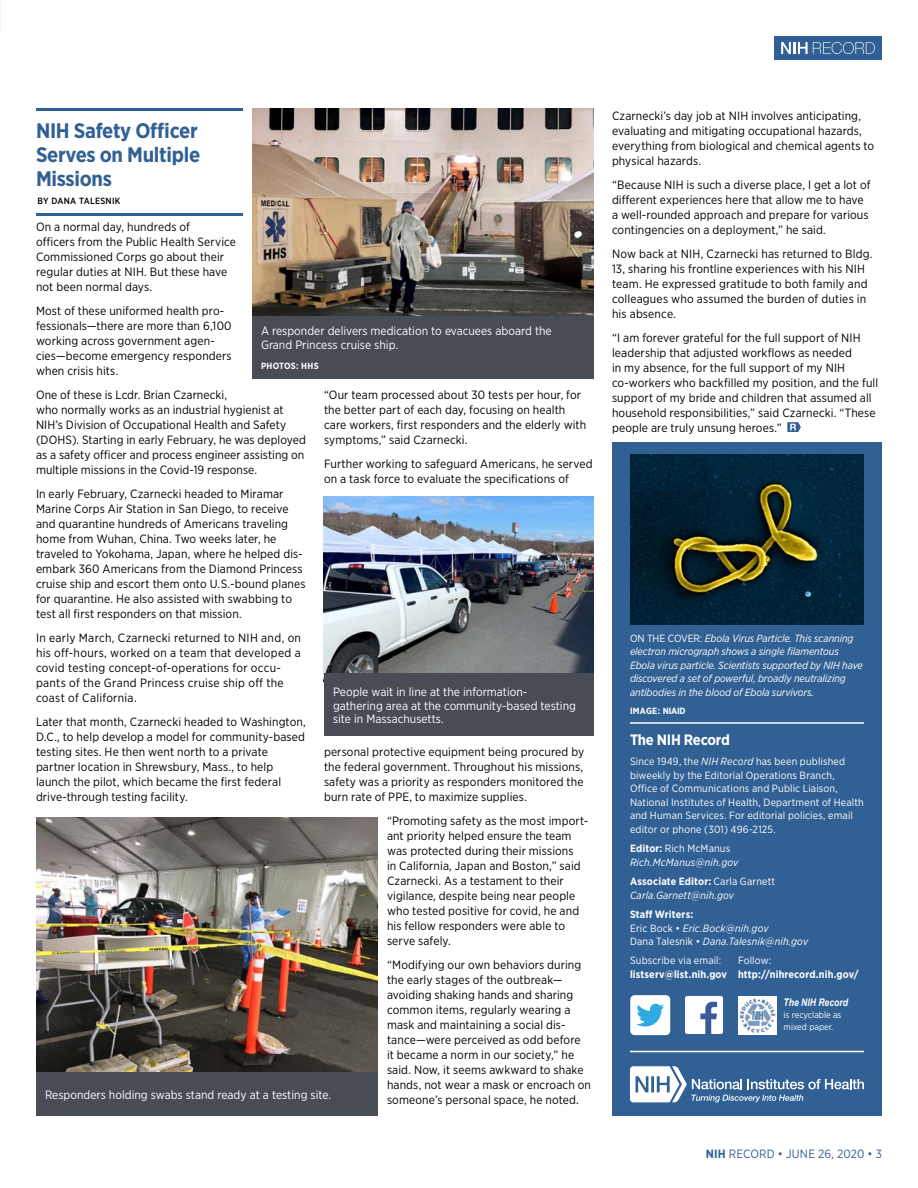
<style>
.page{position:relative;width:918px;height:1188px;background:#fff}
.page>*{position:absolute;margin:0;border:0;box-sizing:border-box;transform-origin:0 0}
.Head_1_Line_Rules_wi{font:700 21px/24px "Gotham Narrow";letter-spacing:-.015em;color:#316094;text-align:justify}
.Head_2_Subheads_Body{font:700 15px "Gotham Narrow";letter-spacing:-.015em;color:#fff}
.Body_2__Briefs_and_S{font:12px/15px "Gotham Narrow";letter-spacing:.01em;color:#000}
.Photo_caption_revers{font:12px/13.5px "Gotham Narrow";color:#fff}
.Body_2__Briefs_and_S-2{font:12px "Gotham Narrow";letter-spacing:.01em;color:#316094}
.Body_2__Briefs_and_S-3{font:10.5px/13.5px "Gotham Narrow";letter-spacing:.015em;color:#fff}
.Photo_caption_revers-2{font:italic 10.5px/13.5px "Gotham Narrow";letter-spacing:-.005em;color:#fff}
.Body_2__Briefs_and_S-4{font:italic 10.5px/13.5px "Gotham Narrow";letter-spacing:.015em;color:#fff}
.Body_2__Briefs_and_S-5{font:700 10.5px/13.5px "Gotham Narrow";letter-spacing:.015em;color:#fff}
.Photo_caption_revers-3{font:italic 700 10.5px "Arial Narrow";color:#fff}
.Photo_caption_revers-4{font:9px/12px "Gotham Narrow";color:#fff}
.Byline{font:500 9px "Gotham Narrow";letter-spacing:.03em;color:#000}
.Photo_caption_revers-5{font:700 9px "Gotham Narrow";letter-spacing:-.01em;color:#fff}
.Photo_credit_reverse{font:700 9px "Gotham Narrow";letter-spacing:.03em;color:#fff}
.s1{font-style:normal}
.s2{font-style:italic}
.s3{font-weight:700;font-style:normal}
.s4{font-weight:400}
.s5{font-weight:700}
</style>
<div class="page">
<div style="left:774px;top:36px;width:108px;height:24px;background:#316094"></div>
<svg style="left:781px;top:42px;width:94px;height:12px"></svg>
<hr style="left:36px;top:108px;width:207px;height:3px;background:#316094">
<hr style="left:36px;top:213px;width:207px;height:3px;background:#316094">
<img style="left:252px;top:108px;width:342px;height:208px">
<svg style="left:787px;top:422px;width:14px;height:10px"></svg>
<img style="left:36px;top:817px;width:342px;height:256px">
<div style="left:252px;top:316px;width:342px;height:64px;background:#474c55"></div>
<div style="left:612px;top:443px;width:270px;height:673px;background:#316094"></div>
<hr style="left:630px;top:722px;width:234px;height:2px;background:#fff">
<svg style="left:630px;top:1066px;width:234px;height:36px"></svg>
<hr style="left:630px;top:1051px;width:234px;height:1px;background:#fff">
<svg style="left:630px;top:995px;width:40px;height:40px;background:#c8e7f5"></svg>
<svg style="left:685px;top:995px;width:39px;height:39px"></svg>
<div style="left:738px;top:996px;width:39px;height:38px;background:#fff"></div>
<img style="left:740px;top:998px;width:35px;height:35px">
<img style="left:630px;top:454px;width:234px;height:171px">
<div style="left:36px;top:1073px;width:342px;height:43px;background:#474c55"></div>
<img style="left:323px;top:497px;width:271px;height:184px">
<div style="left:324px;top:674px;width:270px;height:62px;background:#474c55"></div>
<p class="Head_1_Line_Rules_wi" style="left:36px;top:118px;width:166px">NIH Safety Officer Serves on Multiple Missions</p>
<p class="Byline" style="left:38px;top:195px;width:84px">BY DANA TALESNIK</p>
<p class="Body_2__Briefs_and_S" style="left:36px;top:219px;width:202px">On a normal day, hundreds of<br>officers from the Public Health Service<br>Commissioned Corps go about their regular duties at NIH. But these have not been normal days.</p>
<p class="Body_2__Briefs_and_S" style="left:36px;top:303px;width:197px">Most of these uniformed health pro&shy;fessionals—there are more than 6,100 working across government agen&shy;cies—become emergency responders when crisis hits.</p>
<p class="Body_2__Briefs_and_S" style="left:36px;top:387px;width:272px">One of these is Lcdr. Brian Czarnecki,<br>who normally works as an industrial hygienist at NIH’s Division of Occupational Health and Safety (DOHS). Starting in early February, he was deployed as a safety officer and process engineer assisting on multiple missions in the Covid-19 response.</p>
<p class="Body_2__Briefs_and_S" style="left:36px;top:486px;width:271px">In early February, Czarnecki headed to Miramar Marine Corps Air Station in San Diego, to receive and quarantine hundreds of Americans traveling home from Wuhan, China. Two weeks later, he traveled to Yokohama, Japan, where he helped dis&shy;embark 360 Americans from the Diamond Princess cruise ship and escort them onto U.S.-bound planes for quarantine. He also assisted with swabbing to test all first responders on that mission.</p>
<p class="Body_2__Briefs_and_S" style="left:36px;top:630px;width:267px">In early March, Czarnecki returned to NIH and, on his off-hours, worked on a team that developed a covid testing concept-of-operations for occu&shy;pants of the Grand Princess cruise ship off the coast of California.</p>
<p class="Body_2__Briefs_and_S" style="left:36px;top:714px;width:271px">Later that month, Czarnecki headed to Washington, D.C., to help develop a model for community-based testing sites. He then went north to a private partner location in Shrewsbury, Mass., to help launch the pilot, which became the first federal drive-through testing facility.</p>
<p class="Photo_caption_revers" style="left:261px;top:324px;width:292px">A responder delivers medication to evacuees aboard the<br>Grand Princess cruise ship.</p>
<p class="Photo_credit_reverse" style="left:261px;top:360px;width:59px">PHOTOS: HHS</p>
<p class="Body_2__Briefs_and_S" style="left:324px;top:387px;width:264px">“Our team processed about 30 tests per hour, for the better part of each day, focusing on health care workers, first responders and the elderly with symptoms,” said Czarnecki.</p>
<p class="Body_2__Briefs_and_S" style="left:324px;top:456px;width:270px">Further working to safeguard Americans, he served on a task force to evaluate the specifications of</p>
<p class="Photo_caption_revers" style="left:333px;top:685px;width:245px">People wait in line at the information&shy;gathering area at the community-based testing site in Massachusetts.</p>
<p class="Body_2__Briefs_and_S" style="left:324px;top:744px;width:262px;text-align:justify">personal protective equipment being procured by the federal government. Throughout his missions, safety was a priority as responders monitored the burn rate of PPE, to maximize supplies.</p>
<p class="Body_2__Briefs_and_S" style="left:387px;top:813px;width:203px">“Promoting safety as the most import&shy;ant priority helped ensure the team was protected during their missions<br>in California, Japan and Boston,” said Czarnecki. As a testament to their vigilance, despite being near people who tested positive for covid, he and his fellow responders were able to serve safely.</p>
<p class="Body_2__Briefs_and_S" style="left:387px;top:957px;width:206px">“Modifying our own behaviors during the early stages of the outbreak— avoiding shaking hands and sharing common items, regularly wearing a mask and maintaining a social dis&shy;tance—were perceived as odd before<br>it became a norm in our society,” he said. Now, it seems awkward to shake hands, not wear a mask or encroach on someone’s personal space, he noted.</p>
<p class="Photo_caption_revers" style="left:45px;top:1088px;width:288px">Responders holding swabs stand ready at a testing site.</p>
<p class="Body_2__Briefs_and_S" style="left:612px;top:108px;width:264px">Czarnecki’s day job at NIH involves anticipating, evaluating and mitigating occupational hazards, everything from biological and chemical agents to physical hazards.</p>
<p class="Body_2__Briefs_and_S" style="left:612px;top:177px;width:260px">“Because NIH is such a diverse place, I get a lot of different experiences here that allow me to have a well-rounded approach and prepare for various contingencies on a deployment,” he said.</p>
<p class="Body_2__Briefs_and_S" style="left:612px;top:246px;width:262px">Now back at NIH, Czarnecki has returned to Bldg.<br>13, sharing his frontline experiences with his NIH team. He expressed gratitude to both family and colleagues who assumed the burden of duties in his absence.</p>
<p class="Body_2__Briefs_and_S" style="left:612px;top:330px;width:268px">“I am forever grateful for the full support of NIH leadership that adjusted workflows as needed<br>in my absence, for the full support of my NIH co-workers who backfilled my position, and the full support of my bride and children that assumed all household responsibilities,” said Czarnecki. “These people are truly unsung heroes.”</p>
<p class="Photo_caption_revers-2" style="left:630px;top:631px;width:234px"><span class="s1">ON THE COVER:</span> Ebola Virus Particle. This scanning electron micrograph shows a single filamentous Ebola virus particle. Scientists supported by NIH have discovered a set of powerful, broadly neutralizing antibodies in the blood of Ebola survivors.</p>
<p class="Photo_caption_revers-5" style="left:630px;top:705px;width:57px">IMAGE: NIAID</p>
<p class="Head_2_Subheads_Body" style="left:630px;top:731px;width:101px">The NIH Record</p>
<p class="Body_2__Briefs_and_S-3" style="left:630px;top:754px;width:235px">Since 1949, the <span class="s2">NIH Record</span> has been published biweekly by the Editorial Operations Branch, Office of Communications and Public Liaison, National Institutes of Health, Department of Health and Human Services. For editorial policies, email editor or phone (301) 496-2125.</p>
<p class="Body_2__Briefs_and_S-4" style="left:630px;top:841px;width:110px"><span class="s3">Editor:</span> <span class="s1">Rich McManus<br></span>Rich.McManus@nih.gov</p>
<p class="Body_2__Briefs_and_S-4" style="left:630px;top:874px;width:147px"><span class="s3">Associate Editor:</span> <span class="s1">Carla Garnett<br></span>Carla.Garnett@nih.gov</p>
<p class="Body_2__Briefs_and_S-4" style="left:630px;top:907px;width:180px"><span class="s3">Staff Writers:<br></span><span class="s1">Eric Bock •</span> Eric.Bock@nih.gov<br><span class="s1">Dana Talesnik •</span> Dana.Talesnik@nih.gov</p>
<p class="Body_2__Briefs_and_S-3" style="left:630px;top:954px;width:93px">Subscribe via email:</p>
<p class="Body_2__Briefs_and_S-5" style="left:630px;top:954px;width:230px;text-indent:108px"><span class="s4">Follow: </span>listserv@list.nih.gov http://nihrecord.nih.gov/</p>
<p class="Photo_caption_revers-3" style="left:784px;top:994px;width:66px">The NIH Record</p>
<p class="Photo_caption_revers-4" style="left:784px;top:1008px;width:59px">is recyclable as mixed paper.</p>
<p class="Body_2__Briefs_and_S-2" style="left:706px;top:1146px;width:178px"><span class="s5">NIH</span> RECORD • JUNE 26, 2020 • 3</p>
</div>
